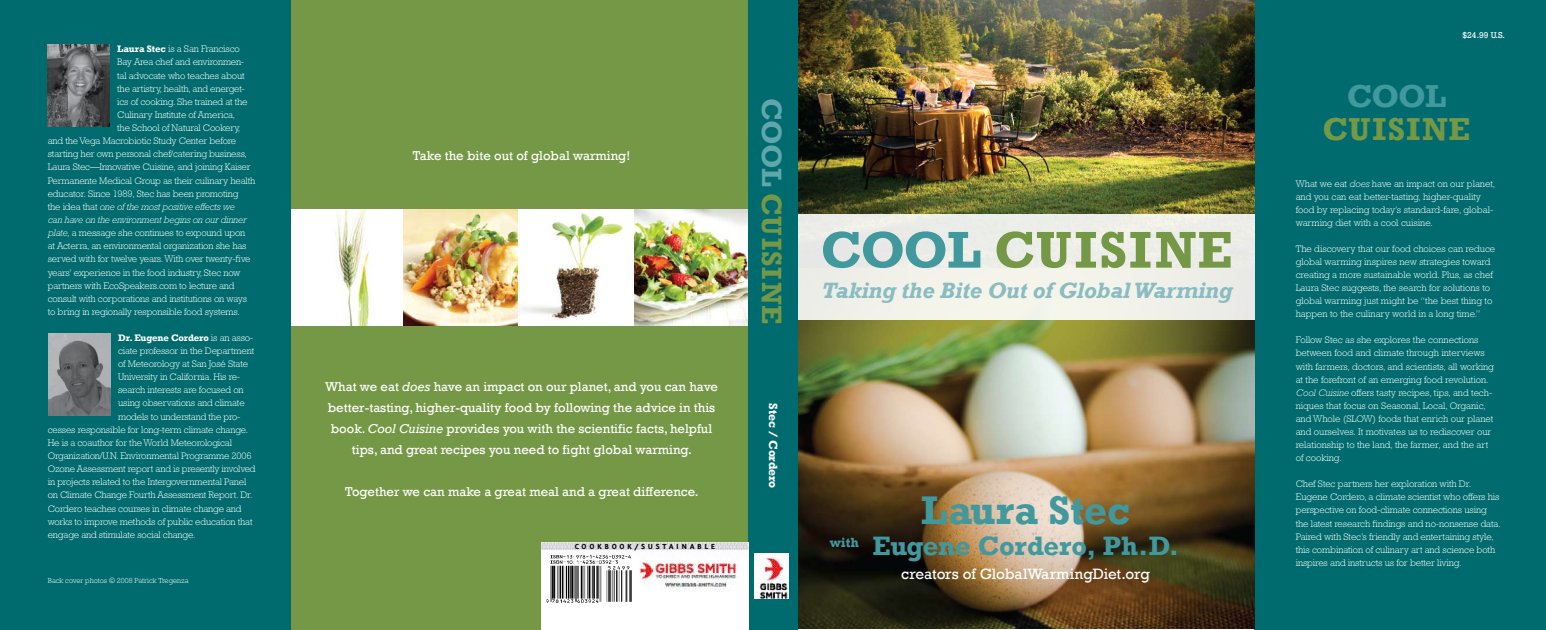
<style>
.page{position:relative;width:1546px;height:630px;background:#fff}
.page>*{position:absolute;margin:0;border:0;box-sizing:border-box;transform-origin:0 0}
.t1{font:700 52.5px "Rockwell";letter-spacing:.02em;color:#759847}
.t2{font:700 40.95px "Rockwell";color:#41989d}
.t3{font:700 32.55px "Rockwell";letter-spacing:.04em;color:#759847}
.t4{font:700 32.55px "Rockwell";color:#41989d}
.t5{font:700 28.79px "Rockwell";letter-spacing:.02em;color:#759847}
.t6{font:700 27.3px "Rockwell";letter-spacing:-.005em;color:#41989d}
.t7{font:italic 700 22.75px "Rockwell";letter-spacing:-.01em;color:#8bbcc2}
.t8{font:15.4px "Rockwell";letter-spacing:-.01em;color:#fff}
.t9{font:700 13.65px "Rockwell";color:#41989d}
.t10{font:13.12px/21px "Rockwell";color:#fff;text-align:center}
.t11{font:700 12.25px "Rockwell";letter-spacing:-.02em;color:#fff}
.t12{font:300 9.62px/13.1px "Rockwell";letter-spacing:-.015em;color:#fff}
.t13{font:italic 300 9.62px "Rockwell";letter-spacing:-.015em;color:#fff}
.t14{font:700 9.62px "Rockwell";letter-spacing:-.015em;color:#fff}
.t15{font:8.75px "Eureka Sans Bold Caps";letter-spacing:.3em;color:#000}
.t16{font:8.75px "Rockwell";color:#fff}
.t17{font:300 7.44px "Rockwell";color:#fff}
.s1{font-weight:700}
.s2{font-style:normal}
.s3{font-style:italic}
.s4{font-weight:300}
.s5{color:#60a6ab}
.s6{color:#41989d}
</style>
<div class="page">
<div style="left:0;top:1px;width:291px;height:629px;background:#006b6e"></div>
<div style="left:1255px;top:0;width:291px;height:630px;background:#006b6e"></div>
<img style="left:48px;top:45px;width:61px;height:81px">
<img style="left:49px;top:334px;width:61px;height:81px">
<img style="left:798px;top:0;width:457px;height:628px">
<div style="left:798px;top:214px;width:457px;height:105px;background:#eeefe9"></div>
<div style="left:748px;top:0;width:49px;height:630px;background:#006b6e"></div>
<div style="left:291px;top:0;width:457px;height:630px;background:#759847"></div>
<img style="left:542px;top:542px;width:206px;height:88px">
<img style="left:544px;top:548px;width:95px;height:56px">
<img style="left:755px;top:554px;width:33px;height:44px">
<img style="left:291px;top:210px;width:457px;height:115px">
<p class="t12" style="left:117px;top:42px;width:124px"><span class="s1">Laura Stec</span> is a San Francisco</p>
<p class="t12" style="left:117px;top:55px;width:128px">Bay Area chef and environmen-</p>
<p class="t12" style="left:117px;top:69px;width:129px">tal advocate who teaches about</p>
<p class="t12" style="left:117px;top:82px;width:129px">the artistry, health, and energet-</p>
<p class="t12" style="left:117px;top:95px;width:132px">ics of cooking. She trained at the</p>
<p class="t12" style="left:117px;top:108px;width:120px">Culinary Institute of America,</p>
<p class="t12" style="left:117px;top:121px;width:125px">the School of Natural Cookery,</p>
<p class="t12" style="left:48px;top:134px;width:190px">and the Vega Macrobiotic Study Center before</p>
<p class="t12" style="left:48px;top:147px;width:201px">starting her own personal chef/catering business,</p>
<p class="t12" style="left:48px;top:161px;width:204px">Laura Stec—Innovative Cuisine, and joining Kaiser</p>
<p class="t12" style="left:48px;top:174px;width:209px">Permanente Medical Group as their culinary health</p>
<p class="t12" style="left:48px;top:187px;width:192px">educator. Since 1989, Stec has been promoting</p>
<p class="t13" style="left:48px;top:201px;width:188px"><span class="s2">the idea that</span> one of the most positive effects we</p>
<p class="t13" style="left:48px;top:214px;width:200px">can have on the environment begins on our dinner</p>
<p class="t12" style="left:48px;top:226px;width:199px"><span class="s3">plate,</span> a message she continues to expound upon</p>
<p class="t12" style="left:48px;top:239px;width:200px">at Acterra, an environmental organization she has</p>
<p class="t12" style="left:48px;top:252px;width:204px">served with for twelve years. With over twenty-five</p>
<p class="t12" style="left:48px;top:266px;width:194px">years’ experience in the food industry, Stec now</p>
<p class="t12" style="left:48px;top:279px;width:188px">partners with EcoSpeakers.com to lecture and</p>
<p class="t12" style="left:48px;top:292px;width:201px">consult with corporations and institutions on ways</p>
<p class="t12" style="left:48px;top:305px;width:194px">to bring in regionally responsible food systems.</p>
<p class="t14" style="left:118px;top:331px;width:137px">Dr. Eugene Cordero <span class="s4">is an asso-</span></p>
<p class="t12" style="left:118px;top:344px;width:138px">ciate professor in the Department</p>
<p class="t12" style="left:118px;top:357px;width:131px">of Meteorology at San José State</p>
<p class="t12" style="left:118px;top:370px;width:123px">University in California. His re-</p>
<p class="t12" style="left:118px;top:383px;width:127px">search interests are focused on</p>
<p class="t12" style="left:118px;top:396px;width:128px">using observations and climate</p>
<p class="t12" style="left:118px;top:409px;width:124px">models to understand the pro-</p>
<p class="t12" style="left:48px;top:423px;width:202px">cesses responsible for long-term climate change.</p>
<p class="t12" style="left:48px;top:436px;width:186px">He is a coauthor for the World Meteorological</p>
<p class="t12" style="left:48px;top:449px;width:205px">Organization/U.N. Environmental Programme 2006</p>
<p class="t12" style="left:48px;top:462px;width:209px">Ozone Assessment report and is presently involved</p>
<p class="t12" style="left:48px;top:475px;width:200px">in projects related to the Intergovernmental Panel</p>
<p class="t12" style="left:48px;top:488px;width:206px">on Climate Change Fourth Assessment Report. Dr.</p>
<p class="t12" style="left:48px;top:501px;width:195px">Cordero teaches courses in climate change and</p>
<p class="t12" style="left:48px;top:514px;width:206px">works to improve methods of public education that</p>
<p class="t12" style="left:48px;top:528px;width:149px">engage and stimulate social change.</p>
<p class="t17" style="left:48px;top:576px;width:142px">Back cover photos © 2008 Patrick Tregenza</p>
<h3 class="t10" style="left:413px;top:145px;width:219px">Take the bite out of global warming!</h3>
<p class="t10" style="left:325px;top:376px;width:394px">What we eat <span class="s3">does</span> have an impact on our planet, and you can have better-tasting, higher-quality food by following the advice in this book. <span class="s3">Cool Cuisine</span> provides you with the scientific facts, helpful tips, and great recipes you need to fight global warming.</p>
<h3 class="t10" style="left:345px;top:481px;width:355px">Together we can make a great meal and a great difference.</h3>
<p class="t15" style="left:575px;top:542px;width:142px">COOKBOOK/SUSTAINABLE</p>
<h3 class="t5" style="left:789px;top:98px;width:227px;rotate:90deg"><span class="s5">COOL</span> CUISINE</h3>
<p class="t11" style="left:781px;top:403px;width:86px;rotate:90deg">Stec / Cordero</p>
<h1 class="t1" style="left:820px;top:218px;width:413px"><span class="s6">COOL</span> CUISINE</h1>
<h3 class="t7" style="left:821px;top:276px;width:413px">Taking the Bite Out of Global Warming</h3>
<h3 class="t9" style="left:830px;top:534px;width:31px">with</h3>
<h2 class="t2" style="left:921px;top:485px;width:211px">Laura Stec</h2>
<h3 class="t6" style="left:872px;top:528px;width:308px">Eugene Cordero, Ph.D.</h3>
<h3 class="t8" style="left:901px;top:564px;width:250px">creators of GlobalWarmingDiet.org</h3>
<p class="t16" style="left:1462px;top:30px;width:44px">$24.99 U.S.</p>
<h3 class="t4" style="left:1347px;top:76px;width:101px">COOL</h3>
<h3 class="t3" style="left:1322px;top:109px;width:149px">CUISINE</h3>
<p class="t12" style="left:1296px;top:177px;width:201px">What we eat <span class="s3">does</span> have an impact on our planet, and you can eat better-tasting, higher-quality food by replacing today’s standard-fare, global&shy;warming diet with a cool cuisine.</p>
<p class="t12" style="left:1296px;top:242px;width:201px">The discovery that our food choices can reduce global warming inspires new strategies toward creating a more sustainable world. Plus, as chef Laura Stec suggests, the search for solutions to global warming just might be “the best thing to happen to the culinary world in a long time.”</p>
<p class="t12" style="left:1296px;top:333px;width:200px">Follow Stec as she explores the connections between food and climate through interviews with farmers, doctors, and scientists, all working at the forefront of an emerging food revolution.<br><span class="s3">Cool Cuisine</span> offers tasty recipes, tips, and tech&shy;niques that focus on Seasonal, Local, Organic, and Whole (SLOW) foods that enrich our planet and ourselves. It motivates us to rediscover our relationship to the land, the farmer, and the art of cooking.</p>
<p class="t12" style="left:1296px;top:477px;width:207px">Chef Stec partners her exploration with Dr.<br>Eugene Cordero, a climate scientist who offers his perspective on food-climate connections using the latest research findings and no-nonsense data.<br>Paired with Stec’s friendly and entertaining style, this combination of culinary art and science both inspires and instructs us for better living.</p>
</div>
